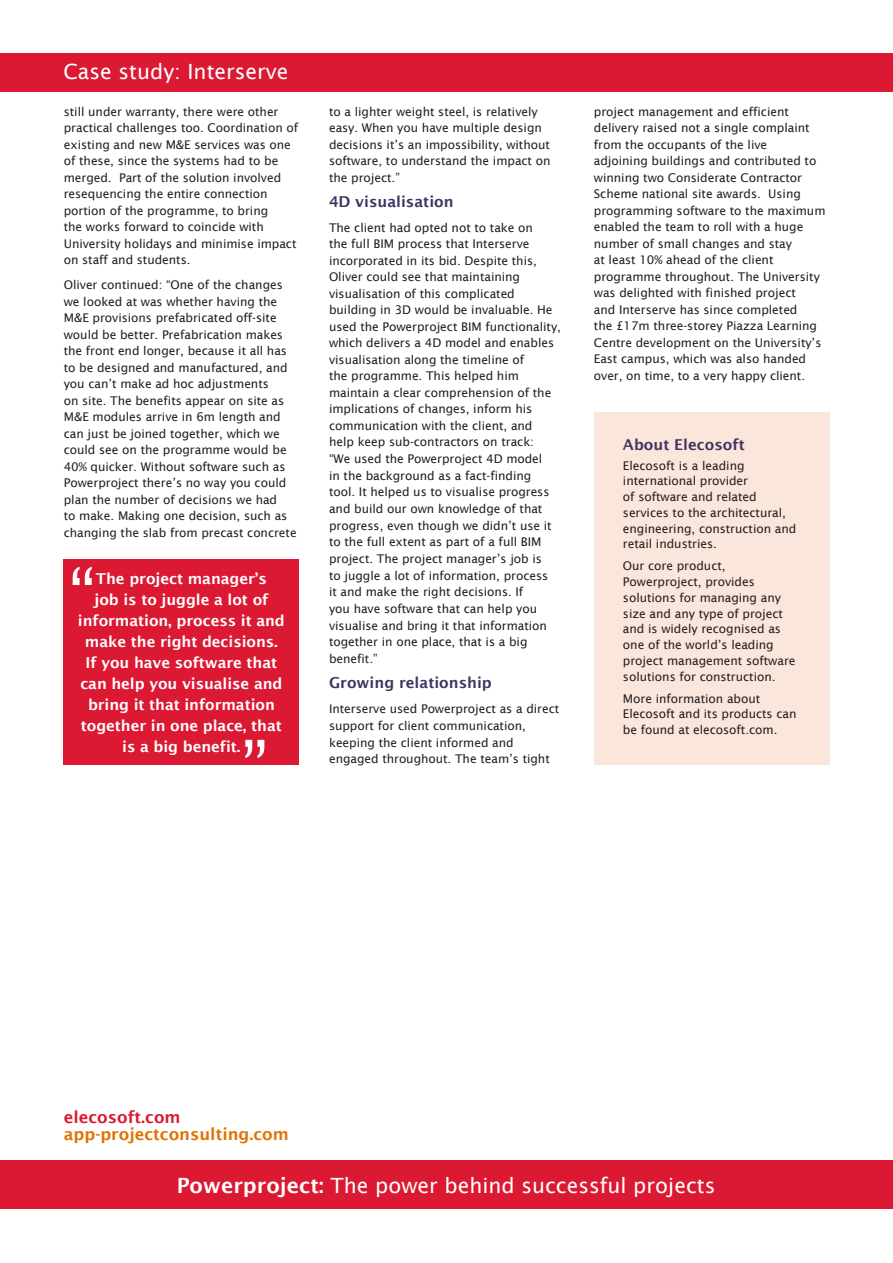
<style>
.page{position:relative;width:893px;height:1263px;background:#fff}
.page>*{position:absolute;margin:0;border:0;box-sizing:border-box;transform-origin:0 0}
.t1{font:72px "Lucida Sans";color:#fff}
.t2{font:21px "Lucida Sans";color:#fff}
.t3{font:600 16.5px "Lucida Sans";color:#e17100}
.t4{font:600 16.5px "Lucida Sans";color:#db1932}
.t5{font:600 15px/21px "Lucida Sans";letter-spacing:-.005em;color:#fff;text-align:center}
.t6{font:600 15px "Lucida Sans";color:#423462}
.t7{font:12px/16.5px "Lucida Sans";letter-spacing:-.005em;color:#231f20}
.s1{font-weight:600}
</style>
<div class="page">
<div style="left:0;top:53px;width:893px;height:39px;background:#db1932"></div>
<div style="left:0;top:1161px;width:893px;height:48px;background:#db1932"></div>
<div style="left:594px;top:412px;width:235px;height:352px;background:#fbe6db"></div>
<div style="left:64px;top:559px;width:235px;height:205px;background:#db1932"></div>
<h2 class="t2" style="left:63px;top:63px;width:227px">Case study: Interserve</h2>
<p class="t7" style="left:64px;top:104px;width:236px">still under warranty, there were other practical challenges too. Coordination of existing and new M&amp;E services was one of these, since the systems had to be merged. Part of the solution involved resequencing the entire connection portion of the programme, to bring<br>the works forward to coincide with University holidays and minimise impact on staff and students.</p>
<p class="t7" style="left:64px;top:277px;width:234px">Oliver continued: “One of the changes we looked at was whether having the M&amp;E provisions prefabricated off-site would be better. Prefabrication makes the front end longer, because it all has to be designed and manufactured, and you can’t make ad hoc adjustments<br>on site. The benefits appear on site as M&amp;E modules arrive in 6m length and can just be joined together, which we could see on the programme would be 40% quicker. Without software such as Powerproject there’s no way you could plan the number of decisions we had<br>to make. Making one decision, such as changing the slab from precast concrete</p>
<h1 class="t1" style="left:69px;top:566px;width:28px">“</h1>
<p class="t5" style="left:78px;top:569px;width:208px">The project manager’s<br>job is to juggle a lot of information, process it and make the right decisions.<br>If you have software that can help you visualise and bring it that information together in one place, that is a big benefit.</p>
<h1 class="t1" style="left:268px;top:759px;width:28px;rotate:-180deg">“</h1>
<p class="t7" style="left:329px;top:104px;width:223px">to a lighter weight steel, is relatively easy. When you have multiple design decisions it’s an impossibility, without software, to understand the impact on the project.”</p>
<p class="t6" style="left:329px;top:195px;width:126px">4D visualisation</p>
<p class="t7" style="left:329px;top:220px;width:233px">The client had opted not to take on<br>the full BIM process that Interserve incorporated in its bid. Despite this, Oliver could see that maintaining visualisation of this complicated building in 3D would be invaluable. He used the Powerproject BIM functionality, which delivers a 4D model and enables visualisation along the timeline of<br>the programme. This helped him maintain a clear comprehension of the implications of changes, inform his communication with the client, and<br>help keep sub-contractors on track:<br>“We used the Powerproject 4D model<br>in the background as a fact-finding<br>tool. It helped us to visualise progress and build our own knowledge of that progress, even though we didn’t use it to the full extent as part of a full BIM project. The project manager’s job is<br>to juggle a lot of information, process<br>it and make the right decisions. If<br>you have software that can help you visualise and bring it that information together in one place, that is a big benefit.”</p>
<p class="t6" style="left:329px;top:676px;width:164px">Growing relationship</p>
<p class="t7" style="left:329px;top:701px;width:232px">Interserve used Powerproject as a direct support for client communication, keeping the client informed and engaged throughout. The team’s tight</p>
<p class="t7" style="left:594px;top:104px;width:233px">project management and efficient delivery raised not a single complaint from the occupants of the live<br>adjoining buildings and contributed to winning two Considerate Contractor Scheme national site awards. Using programming software to the maximum enabled the team to roll with a huge number of small changes and stay<br>at least 10% ahead of the client programme throughout. The University was delighted with finished project<br>and Interserve has since completed<br>the £17m three-storey Piazza Learning Centre development on the University’s East campus, which was also handed over, on time, to a very happy client.</p>
<p class="t6" style="left:623px;top:438px;width:123px">About Elecosoft</p>
<p class="t7" style="left:623px;top:458px;width:175px;line-height:15.8px">Elecosoft is a leading international provider<br>of software and related services to the architectural, engineering, construction and retail industries.</p>
<p class="t7" style="left:623px;top:559px;width:174px;line-height:15.8px">Our core product,<br>Powerproject, provides solutions for managing any size and any type of project and is widely recognised as one of the world’s leading project management software solutions for construction.</p>
<p class="t7" style="left:623px;top:691px;width:175px;line-height:15.8px">More information about<br>Elecosoft and its products can be found at elecosoft.com.</p>
<h3 class="t4" style="left:64px;top:1110px;width:118px">elecosoft.com</h3>
<h3 class="t3" style="left:64px;top:1124px;width:227px">app-projectconsulting.com</h3>
<h2 class="t2" style="left:177px;top:1177px;width:540px"><span class="s1">Powerproject:</span> The power behind successful projects</h2>
</div>
